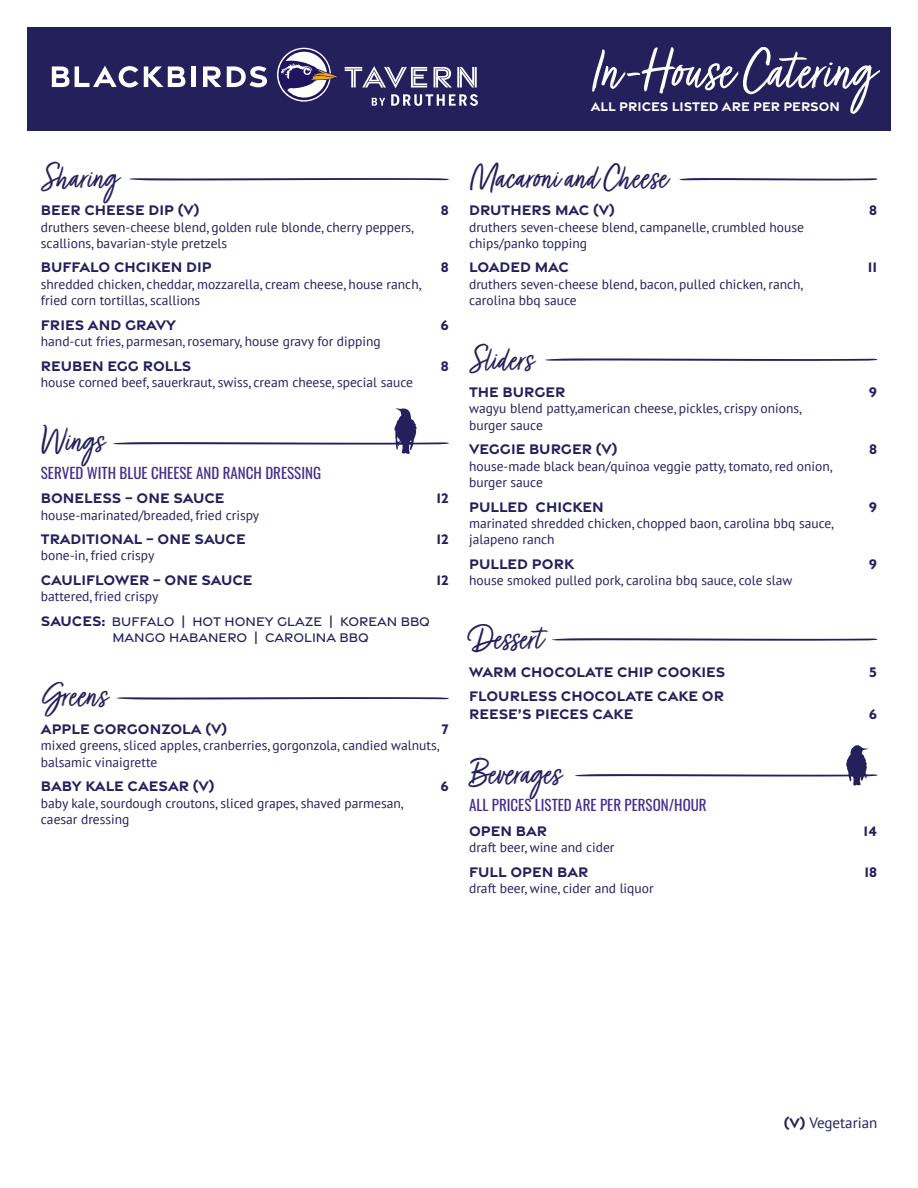
<style>
.page{position:relative;width:918px;height:1188px;background:#fff}
.page>*{position:absolute;margin:0;border:0;box-sizing:border-box;transform-origin:0 0}
.t1{font:64.5px "Turbinado Light Pro";color:#fff}
.t2{font:39px "Turbinado Light Pro";color:#24205c}
.t3{font:700 15px "Gravesend Sans";color:#24205c}
.t4{font:15px "Oswald";color:#452e8c}
.t5{font:15px "PT Sans";color:#24205c}
.t6{font:13.5px/16.2px "PT Sans";color:#24205c}
.t7{font:500 13.5px "Gravesend Sans";color:#24205c}
.t8{font:700 13.5px "Gravesend Sans";color:#fff}
.s1{font-weight:700;font-size:15px}
.s2{font-family:"Gravesend Sans";font-weight:700}
</style>
<div class="page">
<div style="left:27px;top:27px;width:864px;height:104px;background:#24205c"></div>
<svg style="left:52px;top:66px;width:86px;height:21px"></svg>
<svg style="left:144px;top:66px;width:41px;height:21px"></svg>
<div style="left:191px;top:66px;width:5px;height:21px;background:#fff"></div>
<svg style="left:203px;top:66px;width:18px;height:21px"></svg>
<svg style="left:227px;top:66px;width:40px;height:21px"></svg>
<svg style="left:345px;top:66px;width:82px;height:22px"></svg>
<svg style="left:434px;top:67px;width:43px;height:20px"></svg>
<svg style="left:278px;top:48px;width:61px;height:53px"></svg>
<svg style="left:372px;top:98px;width:13px;height:8px"></svg>
<svg style="left:391px;top:94px;width:87px;height:12px"></svg>
<svg style="left:129px;top:178px;width:320px;height:2px"></svg>
<svg style="left:116px;top:697px;width:333px;height:3px"></svg>
<svg style="left:545px;top:358px;width:333px;height:3px"></svg>
<svg style="left:679px;top:178px;width:199px;height:2px"></svg>
<svg style="left:552px;top:638px;width:326px;height:3px"></svg>
<svg style="left:113px;top:408px;width:336px;height:46px"></svg>
<svg style="left:575px;top:745px;width:303px;height:41px"></svg>
<p class="t1" style="left:592px;top:36px;width:283px">In-House Catering</p>
<p class="t8" style="left:591px;top:98px;width:251px">ALL PRICES LISTED ARE PER PERSON</p>
<p class="t2" style="left:41px;top:156px;width:78px">Sharing</p>
<p class="t3" style="left:41px;top:200px;width:160px">BEER CHEESE DIP (V)</p>
<p class="t3" style="left:441px;top:200px;width:9px">8</p>
<p class="t6" style="left:41px;top:218px;width:375px">druthers seven-cheese blend, golden rule blonde, cherry peppers, scallions, bavarian-style pretzels</p>
<p class="t3" style="left:41px;top:258px;width:172px">BUFFALO CHCIKEN DIP</p>
<p class="t3" style="left:441px;top:258px;width:9px">8</p>
<p class="t6" style="left:41px;top:275px;width:382px">shredded chicken, cheddar, mozzarella, cream cheese, house ranch, fried corn tortillas, scallions</p>
<p class="t3" style="left:41px;top:315px;width:137px">FRIES AND GRAVY</p>
<p class="t3" style="left:440px;top:315px;width:10px">6</p>
<p class="t6" style="left:41px;top:333px;width:341px">hand-cut fries, parmesan, rosemary, house gravy for dipping</p>
<p class="t3" style="left:41px;top:356px;width:152px">REUBEN EGG ROLLS</p>
<p class="t3" style="left:441px;top:356px;width:9px">8</p>
<p class="t6" style="left:41px;top:374px;width:374px">house corned beef, sauerkraut, swiss, cream cheese, special sauce</p>
<p class="t2" style="left:41px;top:419px;width:64px">Wings</p>
<p class="t4" style="left:41px;top:459px;width:282px">SERVED WITH BLUE CHEESE AND RANCH DRESSING</p>
<p class="t3" style="left:41px;top:488px;width:185px">BONELESS – ONE SAUCE</p>
<p class="t3" style="left:437px;top:488px;width:14px">12</p>
<p class="t6" style="left:41px;top:506px;width:220px">house-marinated/breaded, fried crispy</p>
<p class="t3" style="left:41px;top:529px;width:206px">TRADITIONAL – ONE SAUCE</p>
<p class="t3" style="left:437px;top:529px;width:14px">12</p>
<p class="t6" style="left:41px;top:547px;width:115px">bone-in, fried crispy</p>
<p class="t3" style="left:41px;top:570px;width:213px">CAULIFLOWER – ONE SAUCE</p>
<p class="t3" style="left:437px;top:570px;width:14px">12</p>
<p class="t6" style="left:41px;top:588px;width:119px">battered, fried crispy</p>
<p class="t7" style="left:41px;top:613px;width:391px"><span class="s1">SAUCES:</span> BUFFALO | HOT HONEY GLAZE | KOREAN BBQ</p>
<p class="t7" style="left:112px;top:630px;width:258px">MANGO HABANERO | CAROLINA BBQ</p>
<p class="t2" style="left:41px;top:675px;width:67px">Greens</p>
<p class="t3" style="left:41px;top:719px;width:188px">APPLE GORGONZOLA (V)</p>
<p class="t3" style="left:442px;top:719px;width:9px">7</p>
<p class="t6" style="left:41px;top:737px;width:400px">mixed greens, sliced apples, cranberries, gorgonzola, candied walnuts, balsamic vinaigrette</p>
<p class="t3" style="left:41px;top:776px;width:175px">BABY KALE CAESAR (V)</p>
<p class="t3" style="left:440px;top:776px;width:10px">6</p>
<p class="t6" style="left:41px;top:794px;width:364px">baby kale, sourdough croutons, sliced grapes, shaved parmesan,</p>
<p class="t6" style="left:41px;top:811px;width:90px">caesar dressing</p>
<p class="t2" style="left:469px;top:156px;width:200px">Macaroni and Cheese</p>
<p class="t3" style="left:469px;top:200px;width:147px">DRUTHERS MAC (V)</p>
<p class="t3" style="left:869px;top:200px;width:9px">8</p>
<p class="t6" style="left:469px;top:218px;width:336px">druthers seven-cheese blend, campanelle, crumbled house</p>
<p class="t6" style="left:469px;top:235px;width:119px">chips/panko topping</p>
<p class="t3" style="left:469px;top:258px;width:101px">LOADED MAC</p>
<p class="t3" style="left:868px;top:258px;width:11px">11</p>
<p class="t6" style="left:469px;top:276px;width:336px">druthers seven-cheese blend, bacon, pulled chicken, ranch,</p>
<p class="t6" style="left:469px;top:292px;width:109px">carolina bbq sauce</p>
<p class="t2" style="left:469px;top:338px;width:65px">Sliders</p>
<p class="t3" style="left:469px;top:382px;width:98px">THE BURGER</p>
<p class="t3" style="left:869px;top:382px;width:10px">9</p>
<p class="t6" style="left:469px;top:400px;width:334px">wagyu blend patty,american cheese, pickles, crispy onions,</p>
<p class="t6" style="left:469px;top:416px;width:75px">burger sauce</p>
<p class="t3" style="left:469px;top:440px;width:150px">VEGGIE BURGER (V)</p>
<p class="t3" style="left:869px;top:440px;width:9px">8</p>
<p class="t6" style="left:469px;top:457px;width:365px">house-made black bean/quinoa veggie patty, tomato, red onion,</p>
<p class="t6" style="left:469px;top:474px;width:75px">burger sauce</p>
<p class="t3" style="left:469px;top:497px;width:136px">PULLED CHICKEN</p>
<p class="t3" style="left:869px;top:497px;width:10px">9</p>
<p class="t6" style="left:469px;top:515px;width:366px">marinated shredded chicken, chopped baon, carolina bbq sauce, jalapeno ranch</p>
<p class="t3" style="left:469px;top:554px;width:106px">PULLED PORK</p>
<p class="t3" style="left:869px;top:554px;width:10px">9</p>
<p class="t6" style="left:469px;top:572px;width:325px">house smoked pulled pork, carolina bbq sauce, cole slaw</p>
<p class="t2" style="left:469px;top:617px;width:75px">Dessert</p>
<p class="t3" style="left:469px;top:662px;width:258px">WARM CHOCOLATE CHIP COOKIES</p>
<p class="t3" style="left:869px;top:662px;width:9px">5</p>
<p class="t3" style="left:469px;top:687px;width:256px">FLOURLESS CHOCOLATE CAKE OR</p>
<p class="t3" style="left:469px;top:705px;width:166px">REESE’S PIECES CAKE</p>
<p class="t3" style="left:869px;top:705px;width:10px">6</p>
<p class="t2" style="left:469px;top:752px;width:93px">Beverages</p>
<p class="t4" style="left:469px;top:792px;width:239px">ALL PRICES LISTED ARE PER PERSON/HOUR</p>
<p class="t3" style="left:469px;top:821px;width:80px">OPEN BAR</p>
<p class="t3" style="left:864px;top:821px;width:15px">14</p>
<p class="t6" style="left:469px;top:839px;width:147px">draft beer, wine and cider</p>
<p class="t3" style="left:469px;top:862px;width:121px">FULL OPEN BAR</p>
<p class="t3" style="left:864px;top:862px;width:14px">18</p>
<p class="t6" style="left:469px;top:880px;width:186px">draft beer, wine, cider and liquor</p>
<p class="t5" style="left:784px;top:1113px;width:95px"><span class="s2">(V)</span> Vegetarian</p>
</div>
